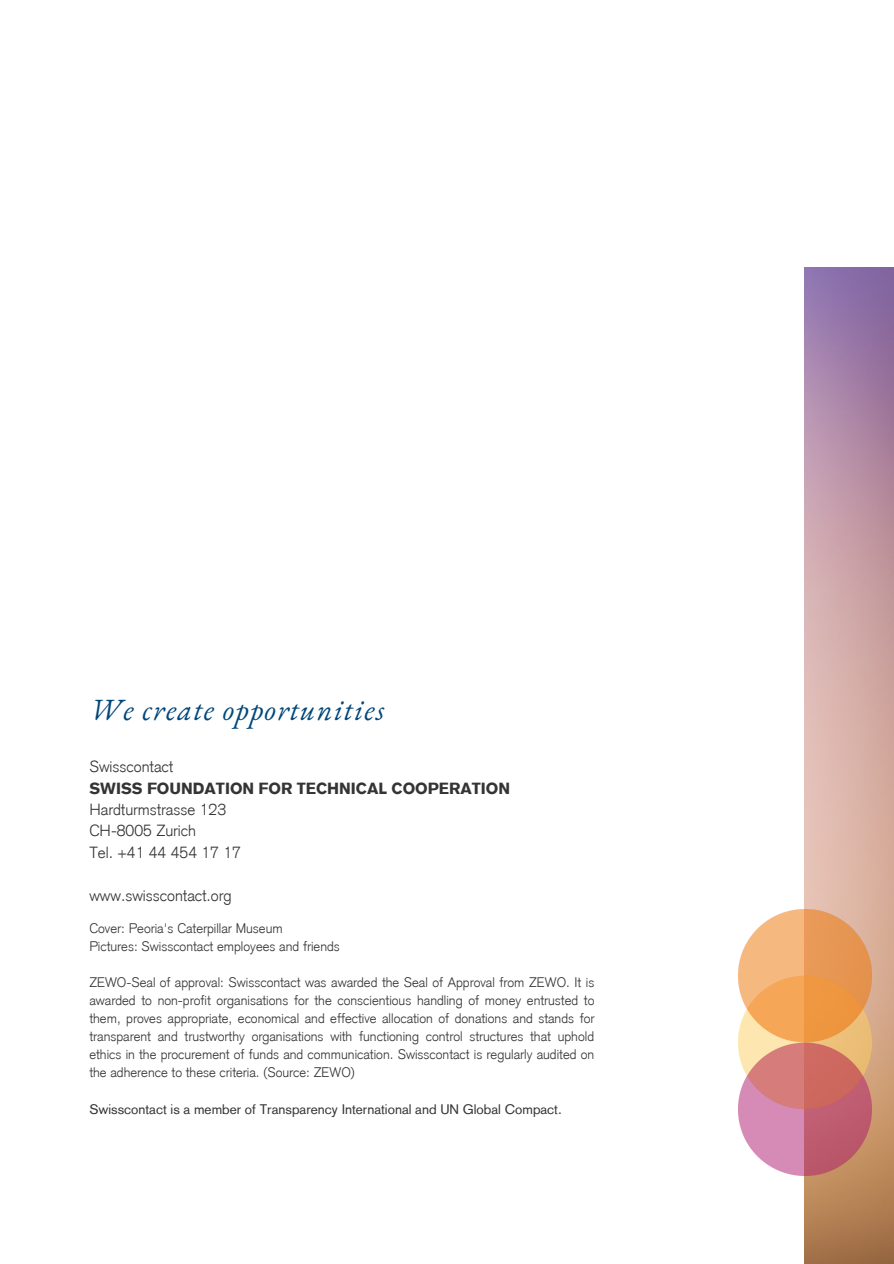
<style>
.page{position:relative;width:894px;height:1264px;background:#fff}
.page>*{position:absolute;margin:0;border:0;box-sizing:border-box;transform-origin:0 0}
.t1{font:italic 30px "EB Garamond";letter-spacing:.045em;color:#00477a}
.t2{font:300 15.75px "Akzidenz Grotesk";color:#343434}
.t3{font:900 15.75px "Akzidenz Grotesk";color:#343434}
.t4{font:300 13.5px/18px "Akzidenz Grotesk";color:#343434;text-align:justify}
.t5{font:13.5px "Akzidenz Grotesk";color:#343434}
</style>
<div class="page">
<img style="left:804px;top:267px;width:89px;height:996px">
<img style="left:738px;top:909px;width:133px;height:266px">
<p class="t1" style="left:90px;top:690px;width:296px">We create opportunities</p>
<p class="t2" style="left:89px;top:761px;width:85px">Swisscontact</p>
<p class="t3" style="left:89px;top:782px;width:422px">SWISS FOUNDATION FOR TECHNICAL COOPERATION</p>
<p class="t2" style="left:89px;top:803px;width:138px">Hardturmstrasse 123</p>
<p class="t2" style="left:89px;top:825px;width:108px">CH-8005 Zurich</p>
<p class="t2" style="left:89px;top:846px;width:153px">Tel. +41 44 454 17 17</p>
<p class="t2" style="left:89px;top:889px;width:144px">www.swisscontact.org</p>
<p class="t4" style="left:89px;top:921px;width:195px">Cover: Peoria's Caterpillar Museum</p>
<p class="t4" style="left:89px;top:939px;width:252px">Pictures: Swisscontact employees and friends</p>
<p class="t4" style="left:89px;top:975px;width:506px">ZEWO-Seal of approval: Swisscontact was awarded the Seal of Approval from ZEWO. It is awarded to non-profit organisations for the conscientious handling of money entrusted to them, proves appropriate, economical and effective allocation of donations and stands for transparent and trustworthy organisations with functioning control structures that uphold ethics in the procurement of funds and communication. Swisscontact is regularly audited on the adherence to these criteria. (Source: ZEWO)</p>
<p class="t5" style="left:89px;top:1103px;width:473px">Swisscontact is a member of Transparency International and UN Global Compact.</p>
</div>
